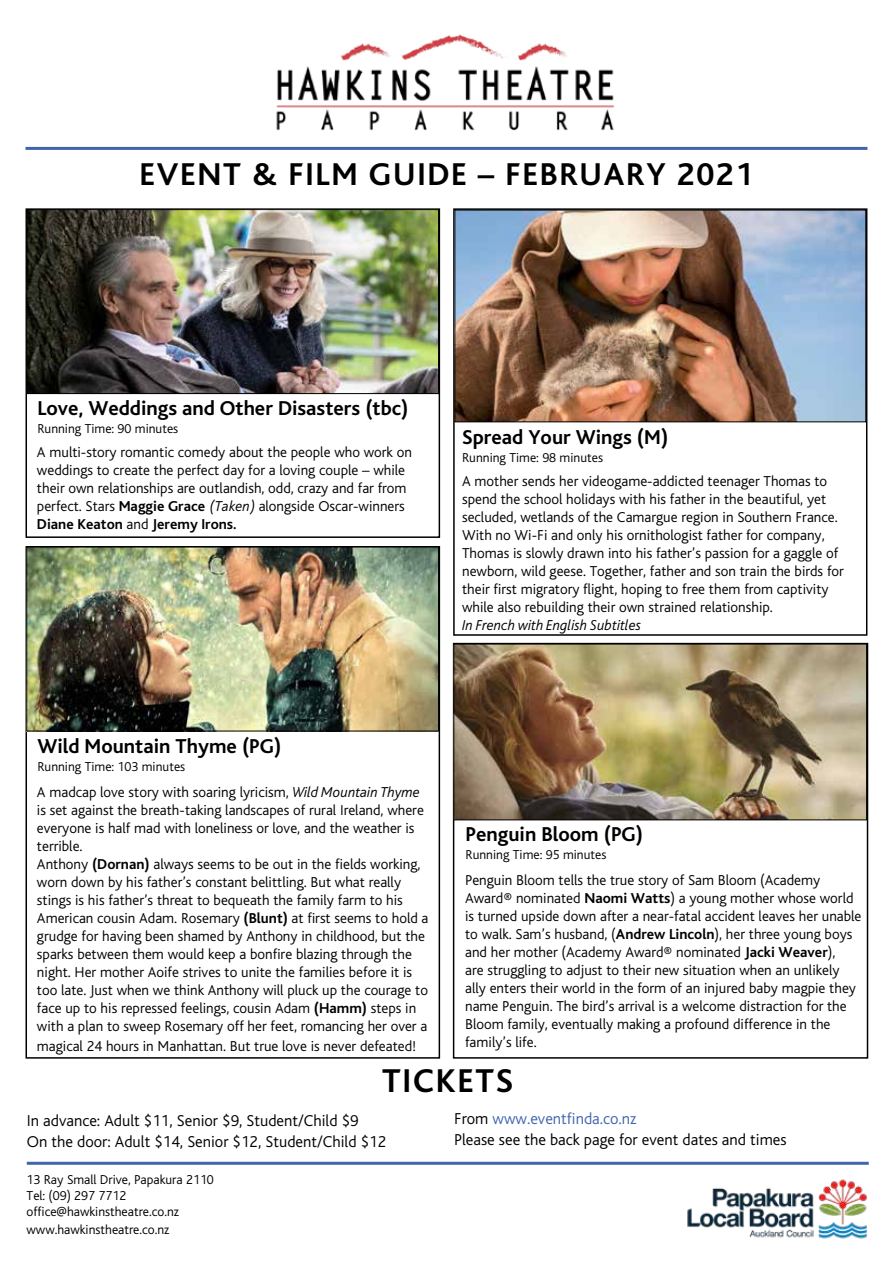
<style>
.page{position:relative;width:893px;height:1263px;background:#fff}
.page>*{position:absolute;margin:0;border:0;box-sizing:border-box;transform-origin:0 0}
.t1{font:34.5px "Auckland Council Bliss Bold";letter-spacing:.05em;color:#000}
.t2{font:33px "Auckland Council Bliss Bold";letter-spacing:.05em;color:#000}
.t3{font:21px "Auckland Council Bliss Bold";color:#000}
.t4{font:16.5px/21px "Auckland Council Bliss Light";color:#000}
.t5{font:15px/18px "Auckland Council Bliss Light";color:#000}
.t6{font:italic 15px "Auckland Council Bliss Light";color:#000}
.t7{font:15px "Auckland Council Bliss Bold";color:#000}
.t8{font:13.5px/16.2px "Auckland Council Bliss Light";color:#000}
.s1{font-family:"Auckland Council Bliss Bold"}
.s2{font-style:italic}
.s3{font-family:"Auckland Council Bliss Light"}
.s4{color:#4065af}
</style>
<div class="page">
<img style="left:687px;top:1179px;width:180px;height:60px">
<img style="left:256px;top:34px;width:359px;height:113px">
<svg style="left:505px;top:132px;width:247px;height:15px"></svg>
<hr style="left:26px;top:147px;width:841px;height:3px;background:#4065af">
<hr style="left:27px;top:1162px;width:842px;height:3px;background:#4065af">
<div style="left:26px;top:208px;width:414px;height:330px;border:2px solid #000"></div>
<img style="left:29px;top:211px;width:408px;height:181px">
<div style="left:27px;top:209px;width:412px;height:185px;border:1px solid #000"></div>
<div style="left:453px;top:208px;width:414px;height:428px;border:2px solid #000"></div>
<div style="left:455px;top:210px;width:411px;height:212px;background:#fff;opacity:.75"></div>
<img style="left:456px;top:646px;width:409px;height:172px">
<div style="left:454px;top:644px;width:413px;height:176px;border:1px solid #000"></div>
<img style="left:29px;top:549px;width:408px;height:180px">
<div style="left:27px;top:547px;width:412px;height:184px;border:1px solid #000"></div>
<h2 class="t2" style="left:140px;top:157px;width:615px">EVENT &amp; FILM GUIDE – FEBRUARY 2021</h2>
<h3 class="t3" style="left:37px;top:397px;width:373px">Love, Weddings and Other Disasters (tbc)</h3>
<p class="t8" style="left:37px;top:421px;width:142px">Running Time: 90 minutes</p>
<p class="t5" style="left:37px;top:443px;width:376px">A multi-story romantic comedy about the people who work on weddings to create the perfect day for a loving couple – while their own relationships are outlandish, odd, crazy and far from perfect. Stars <span class="s1">Maggie Grace</span> <span class="s2">(Taken)</span> alongside Oscar-winners</p>
<p class="t7" style="left:37px;top:516px;width:201px">Diane Keaton <span class="s3">and</span> Jeremy Irons.</p>
<h3 class="t3" style="left:462px;top:426px;width:208px">Spread Your Wings (M)</h3>
<p class="t8" style="left:462px;top:450px;width:142px">Running Time: 98 minutes</p>
<p class="t5" style="left:462px;top:472px;width:383px">A mother sends her videogame-addicted teenager Thomas to spend the school holidays with his father in the beautiful, yet secluded, wetlands of the Camargue region in Southern France.<br>With no Wi-Fi and only his ornithologist father for company, Thomas is slowly drawn into his father’s passion for a gaggle of newborn, wild geese. Together, father and son train the birds for their first migratory flight, hoping to free them from captivity while also rebuilding their own strained relationship.</p>
<p class="t6" style="left:462px;top:617px;width:180px">In French with English Subtitles</p>
<h3 class="t3" style="left:37px;top:736px;width:245px">Wild Mountain Thyme (PG)</h3>
<p class="t8" style="left:37px;top:759px;width:149px">Running Time: 103 minutes</p>
<p class="t5" style="left:37px;top:783px;width:393px">A madcap love story with soaring lyricism, <span class="s2">Wild Mountain Thyme </span>is set against the breath-taking landscapes of rural Ireland, where everyone is half mad with loneliness or love, and the weather is terrible.<br>Anthony <span class="s1">(Dornan)</span> always seems to be out in the fields working, worn down by his father’s constant belittling. But what really stings is his father’s threat to bequeath the family farm to his American cousin Adam. Rosemary <span class="s1">(Blunt)</span> at first seems to hold a grudge for having been shamed by Anthony in childhood, but the sparks between them would keep a bonfire blazing through the night. Her mother Aoife strives to unite the families before it is too late. Just when we think Anthony will pluck up the courage to face up to his repressed feelings, cousin Adam <span class="s1">(Hamm)</span> steps in with a plan to sweep Rosemary off her feet, romancing her over a</p>
<p class="t5" style="left:37px;top:1037px;width:381px">magical 24 hours in Manhattan. But true love is never defeated!</p>
<h3 class="t3" style="left:466px;top:823px;width:179px">Penguin Bloom (PG)</h3>
<p class="t8" style="left:466px;top:847px;width:142px">Running Time: 95 minutes</p>
<p class="t5" style="left:465px;top:871px;width:398px">Penguin Bloom tells the true story of Sam Bloom (Academy Award® nominated <span class="s1">Naomi Watts</span>) a young mother whose world is turned upside down after a near-fatal accident leaves her unable to walk. Sam’s husband, (<span class="s1">Andrew Lincoln</span>), her three young boys and her mother (Academy Award® nominated <span class="s1">Jacki Weaver</span>),<br>are struggling to adjust to their new situation when an unlikely ally enters their world in the form of an injured baby magpie they name Penguin. The bird’s arrival is a welcome distraction for the Bloom family, eventually making a profound difference in the family’s life.</p>
<h1 class="t1" style="left:382px;top:1063px;width:132px">TICKETS</h1>
<p class="t4" style="left:454px;top:1108px;width:334px">From <span class="s4">www.eventfinda.co.nz<br></span>Please see the back page for event dates and times</p>
<p class="t4" style="left:27px;top:1110px;width:361px">In advance: Adult $11, Senior $9, Student/Child $9<br>On the door: Adult $14, Senior $12, Student/Child $12</p>
<p class="t8" style="left:27px;top:1172px;width:189px">13 Ray Small Drive, Papakura 2110<br>Tel: (09) 297 7712 office@hawkinstheatre.co.nz</p>
<p class="t8" style="left:27px;top:1222px;width:144px">www.hawkinstheatre.co.nz</p>
</div>
